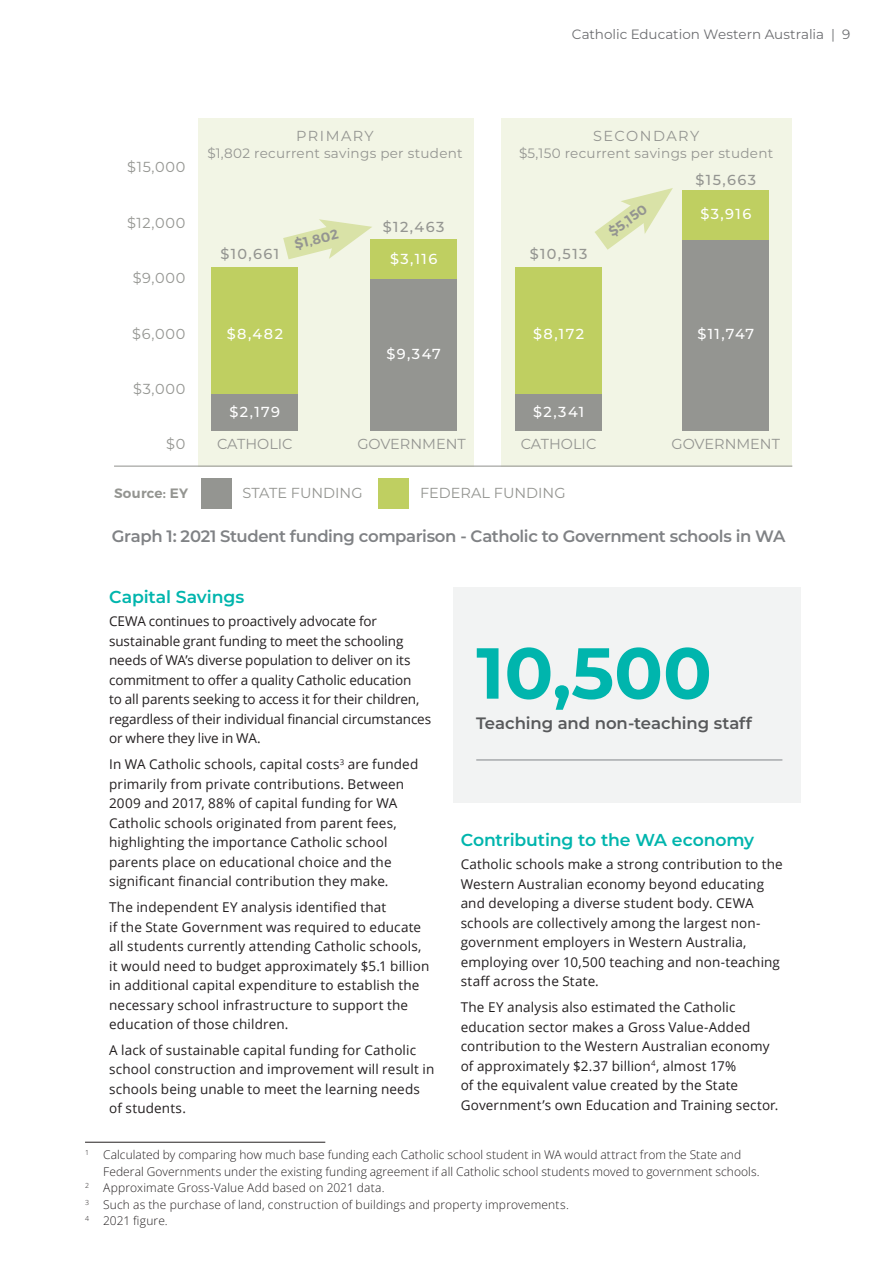
<style>
.page{position:relative;width:893px;height:1263px;background:#fff}
.page>*{position:absolute;margin:0;border:0;box-sizing:border-box;transform-origin:0 0}
.t1{font:700 72px "Montserrat";color:#00b5ad}
.t2{font:600 17.25px "Montserrat";letter-spacing:-.005em;color:#00b5ad}
.t3{font:600 16.5px "Montserrat";letter-spacing:-.025em;color:#808285}
.t4{font:600 16.5px "Montserrat";letter-spacing:-.005em;color:#58595b}
.t5{font:14.55px "Montserrat";color:#949591}
.t6{font:500 14.55px "Montserrat";letter-spacing:.1em;color:#fff}
.t7{font:500 14.55px "Montserrat";letter-spacing:.1em;color:#949591}
.t8{font:14.55px "Montserrat";letter-spacing:.1em;color:#949591}
.t9{font:13.5px/19.5px "Open Sans";letter-spacing:.01em;color:#231f20}
.t10{font:13.5px/19.5px "Open Sans";letter-spacing:-.01em;color:#231f20}
.t11{font:13.5px "Montserrat";letter-spacing:.02em;color:#949591}
.t12{font:13.5px "Montserrat";letter-spacing:-.005em;color:#6d6e71}
.t13{font:600 13.5px "Montserrat";letter-spacing:.02em;color:#949591}
.t14{font:300 12px "Open Sans";letter-spacing:.01em;color:#231f20}
</style>
<div class="page">
<div style="left:453px;top:587px;width:348px;height:215px;background:#f2f3f3"></div>
<div style="left:198px;top:119px;width:276px;height:348px;background:#f2f5e5"></div>
<div style="left:212px;top:394px;width:86px;height:37px;background:#949591"></div>
<div style="left:212px;top:268px;width:86px;height:126px;background:#bfcf61"></div>
<div style="left:371px;top:278px;width:86px;height:153px;background:#949591"></div>
<div style="left:371px;top:239px;width:86px;height:39px;background:#bfcf61"></div>
<div style="left:501px;top:119px;width:291px;height:348px;background:#f2f5e5"></div>
<div style="left:515px;top:394px;width:87px;height:37px;background:#949591"></div>
<div style="left:515px;top:268px;width:87px;height:126px;background:#bfcf61"></div>
<div style="left:683px;top:240px;width:86px;height:191px;background:#949591"></div>
<div style="left:683px;top:190px;width:86px;height:50px;background:#bfcf61"></div>
<div style="left:201px;top:479px;width:30px;height:30px;background:#949591"></div>
<div style="left:378px;top:479px;width:31px;height:30px;background:#bfcf61"></div>
<hr style="left:114px;top:466px;width:678px;height:1px;background:#949591">
<svg style="left:283px;top:219px;width:89px;height:40px"></svg>
<svg style="left:595px;top:188px;width:78px;height:62px"></svg>
<hr style="left:476px;top:759px;width:306px;height:2px;background:#a7a9ac">
<hr style="left:85px;top:1142px;width:240px;height:1px;background:#231f20">
<p class="t12" style="left:572px;top:25px;width:280px">Catholic Education Western Australia | 9</p>
<p class="t5" style="left:127px;top:157px;width:60px">$15,000</p>
<p class="t5" style="left:127px;top:212px;width:60px">$12,000</p>
<p class="t5" style="left:133px;top:268px;width:54px">$9,000</p>
<p class="t5" style="left:132px;top:323px;width:55px">$6,000</p>
<p class="t5" style="left:133px;top:379px;width:54px">$3,000</p>
<p class="t5" style="left:166px;top:434px;width:21px">$0</p>
<p class="t8" style="left:296px;top:126px;width:79px">PRIMARY</p>
<p class="t11" style="left:207px;top:144px;width:257px">$1,802 recurrent savings per student</p>
<p class="t5" style="left:593px;top:126px;width:108px">SECONDARY</p>
<p class="t11" style="left:519px;top:144px;width:256px">$5,150 recurrent savings per student</p>
<p class="t7" style="left:695px;top:169px;width:62px">$15,663</p>
<p class="t7" style="left:383px;top:216px;width:63px">$12,463</p>
<p class="t13" style="left:293px;top:236px;width:46px;rotate:-14deg">$1,802</p>
<p class="t7" style="left:221px;top:243px;width:60px">$10,661</p>
<p class="t7" style="left:530px;top:243px;width:59px">$10,513</p>
<p class="t6" style="left:390px;top:248px;width:49px">$3,116</p>
<p class="t13" style="left:605px;top:226px;width:46px;rotate:-36deg">$5,150</p>
<p class="t6" style="left:700px;top:203px;width:52px">$3,916</p>
<p class="t6" style="left:227px;top:323px;width:58px">$8,482</p>
<p class="t6" style="left:533px;top:323px;width:53px">$8,172</p>
<p class="t6" style="left:697px;top:323px;width:58px">$11,747</p>
<p class="t6" style="left:387px;top:343px;width:56px">$9,347</p>
<p class="t6" style="left:229px;top:402px;width:52px">$2,179</p>
<p class="t6" style="left:533px;top:402px;width:53px">$2,341</p>
<p class="t5" style="left:217px;top:434px;width:77px">CATHOLIC</p>
<p class="t5" style="left:357px;top:434px;width:110px">GOVERNMENT</p>
<p class="t5" style="left:521px;top:434px;width:77px">CATHOLIC</p>
<p class="t5" style="left:671px;top:434px;width:110px">GOVERNMENT</p>
<p class="t13" style="left:114px;top:485px;width:76px">Source: EY</p>
<p class="t5" style="left:243px;top:483px;width:122px">STATE FUNDING</p>
<p class="t5" style="left:420px;top:483px;width:147px">FEDERAL FUNDING</p>
<p class="t3" style="left:112px;top:525px;width:675px">Graph 1: 2021 Student funding comparison - Catholic to Government schools in WA</p>
<p class="t2" style="left:109px;top:585px;width:137px">Capital Savings</p>
<p class="t10" style="left:109px;top:611px;width:324px">CEWA continues to proactively advocate for sustainable grant funding to meet the schooling needs of WA’s diverse population to deliver on its commitment to offer a quality Catholic education<br>to all parents seeking to access it for their children, regardless of their individual financial circumstances or where they live in WA.</p>
<p class="t9" style="left:109px;top:754px;width:311px">In WA Catholic schools, capital costs<sup>3</sup> are funded primarily from private contributions. Between 2009 and 2017, 88% of capital funding for WA Catholic schools originated from parent fees, highlighting the importance Catholic school parents place on educational choice and the significant financial contribution they make.</p>
<p class="t9" style="left:109px;top:897px;width:322px">The independent EY analysis identified that<br>if the State Government was required to educate all students currently attending Catholic schools, it would need to budget approximately $5.1 billion in additional capital expenditure to establish the necessary school infrastructure to support the education of those children.</p>
<p class="t9" style="left:109px;top:1040px;width:327px">A lack of sustainable capital funding for Catholic school construction and improvement will result in schools being unable to meet the learning needs of students.</p>
<h1 class="t1" style="left:476px;top:625px;width:237px">10,500</h1>
<p class="t4" style="left:476px;top:712px;width:277px">Teaching and non-teaching staff</p>
<p class="t2" style="left:461px;top:828px;width:295px">Contributing to the WA economy</p>
<p class="t9" style="left:461px;top:854px;width:324px">Catholic schools make a strong contribution to the Western Australian economy beyond educating and developing a diverse student body. CEWA schools are collectively among the largest non&shy;government employers in Western Australia, employing over 10,500 teaching and non-teaching staff across the State.</p>
<p class="t9" style="left:461px;top:997px;width:319px">The EY analysis also estimated the Catholic education sector makes a Gross Value-Added contribution to the Western Australian economy of approximately $2.37 billion<sup>4</sup>, almost 17%<br>of the equivalent value created by the State Government’s own Education and Training sector.</p>
<p class="t14" style="left:85px;top:1147px;width:658px"><sup>1</sup> Calculated by comparing how much base funding each Catholic school student in WA would attract from the State and</p>
<p class="t14" style="left:103px;top:1163px;width:658px">Federal Governments under the existing funding agreement if all Catholic school students moved to government schools.</p>
<p class="t14" style="left:85px;top:1180px;width:301px"><sup>2</sup> Approximate Gross-Value Add based on 2021 data.</p>
<p class="t14" style="left:85px;top:1196px;width:485px"><sup>3</sup> Such as the purchase of land, construction of buildings and property improvements.</p>
<p class="t14" style="left:85px;top:1213px;width:84px"><sup>4</sup> 2021 figure.</p>
</div>
